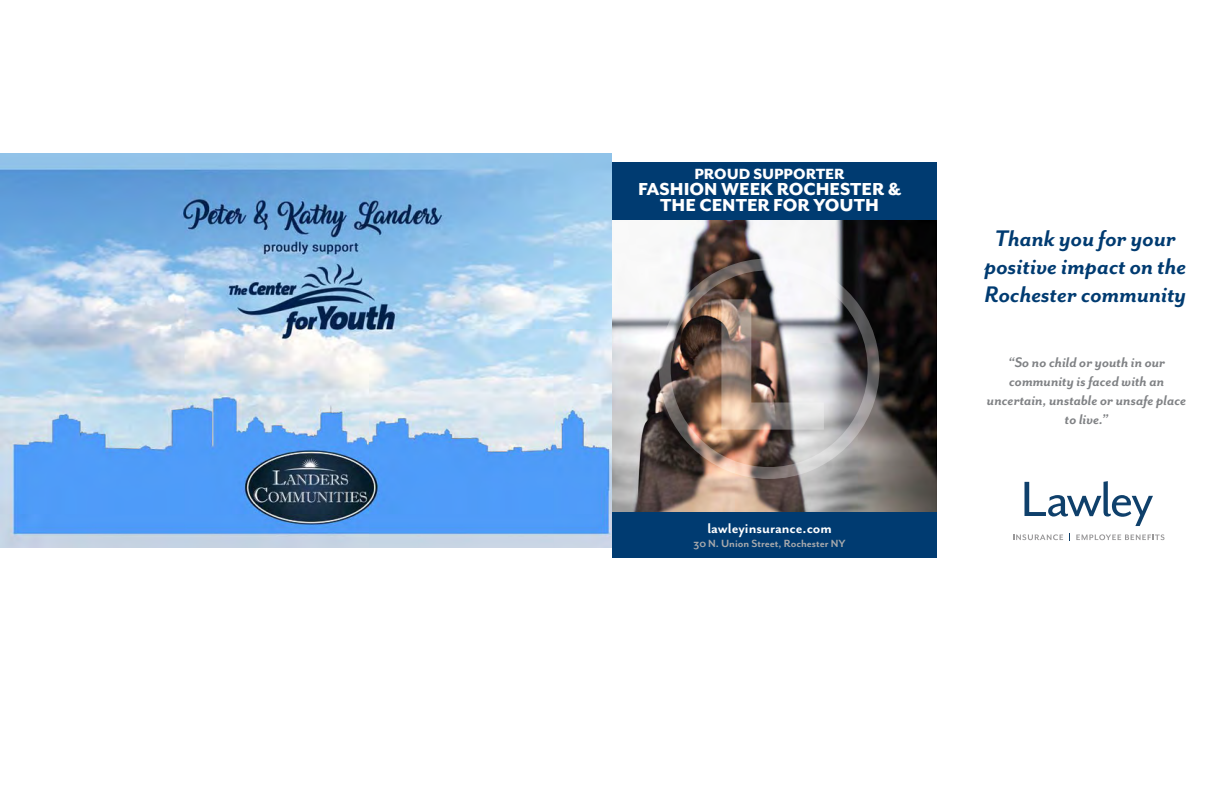
<style>
.page{position:relative;width:1224px;height:792px;background:#fff}
.page>*{position:absolute;margin:0;border:0;box-sizing:border-box;transform-origin:0 0}
.t1{font:italic 700 26px/28px "Mr Eaves San OT";color:#003b71;text-align:center}
.t2{font:800 20px/16px "Mr Eaves San OT";color:#fff;text-align:center}
.t3{font:800 17px "Mr Eaves San OT";color:#fff}
.t4{font:italic 700 16px/19px "Mr Eaves San OT";color:#808285;text-align:center}
.t5{font:700 16px "Mr Eaves San OT";color:#fff}
.t6{font:700 12px "Mr Eaves San OT";color:#a7a9ac}
</style>
<div class="page">
<img style="left:0;top:153px;width:612px;height:395px">
<div style="left:612px;top:162px;width:325px;height:396px;background:#003b71"></div>
<img style="left:612px;top:220px;width:325px;height:291px">
<img style="left:659px;top:258px;width:221px;height:221px">
<img style="left:721px;top:299px;width:103px;height:131px">
<svg style="left:1025px;top:481px;width:128px;height:45px"></svg>
<svg style="left:1013px;top:534px;width:50px;height:6px"></svg>
<svg style="left:1076px;top:534px;width:89px;height:6px"></svg>
<p class="t3" style="left:695px;top:165px;width:152px">PROUD SUPPORTER</p>
<p class="t2" style="left:638px;top:181px;width:265px">FASHION WEEK ROCHESTER &amp;<br>THE CENTER FOR YOUTH</p>
<p class="t5" style="left:707px;top:520px;width:126px">lawleyinsurance.com</p>
<p class="t6" style="left:694px;top:537px;width:154px">30 N. Union Street, Rochester NY</p>
<h1 class="t1" style="left:984px;top:225px;width:203px">Thank you for your positive impact on the<br>Rochester community</h1>
<p class="t4" style="left:987px;top:353px;width:201px">“So no child or youth in our community is faced with an uncertain, unstable or unsafe place to live.”</p>
</div>
